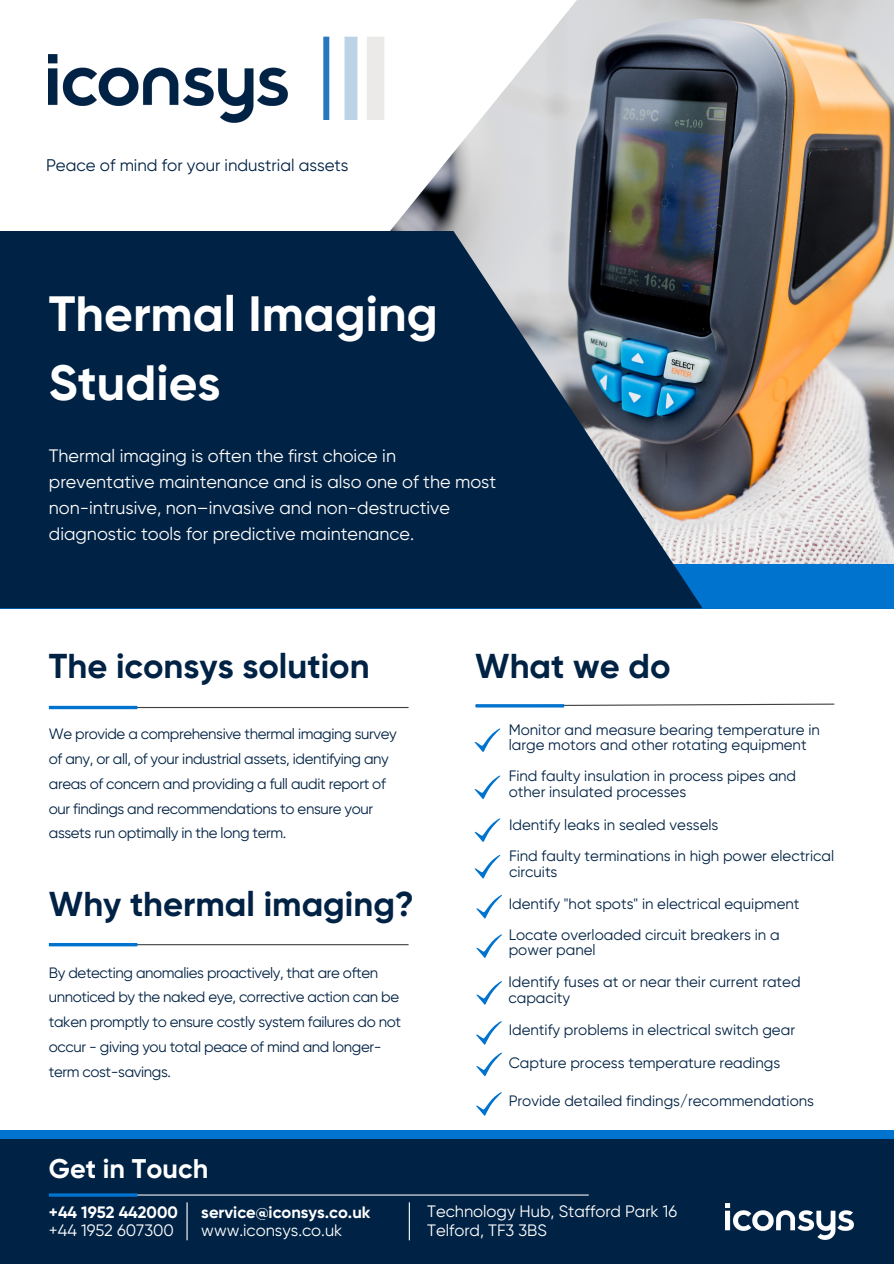
<style>
.page{position:relative;width:894px;height:1264px;background:#fff}
.page>*{position:absolute;margin:0;border:0;box-sizing:border-box;transform-origin:0 0}
.t1{font:700 49.5px/68.7px "Gilroy";color:#fff}
.t2{font:700 34.5px "Gilroy";color:#024}
.t3{font:700 27px "Gilroy";color:#fff}
.t4{font:18px/25.8px "Gilroy";color:#fff}
.t5{font:16.8px "Gilroy";color:#024}
.t6{font:16.5px "Gilroy";color:#fff}
.t7{font:700 16.5px "Gilroy";color:#fff}
.t8{font:15px/15.8px "Gilroy";color:#024}
.t9{font:15px/24.8px "Gilroy";letter-spacing:-.025em;color:#024}
</style>
<div class="page">
<img style="left:228px;top:0;width:665px;height:563px">
<svg style="left:228px;top:182px;width:36px;height:49px"></svg>
<div style="left:0;top:563px;width:893px;height:45px;background:#0073cf"></div>
<svg style="left:0;top:231px;width:701px;height:377px;background:#12314f"></svg>
<div style="left:0;top:1137px;width:893px;height:126px;background:#024"></div>
<div style="left:0;top:1130px;width:893px;height:8px;background:#0073cf"></div>
<hr style="left:51px;top:707px;width:357px;height:1px;background:#414042">
<hr style="left:51px;top:944px;width:357px;height:1px;background:#414042">
<svg style="left:49px;top:705px;width:88px;height:4px"></svg>
<hr style="left:49px;top:943px;width:88px;height:3px;background:#0073cf">
<hr style="left:51px;top:1194px;width:537px;height:1px;background:#f0efef">
<hr style="left:49px;top:1193px;width:88px;height:3px;background:#0073cf">
<hr style="left:186px;top:1202px;width:1px;height:38px;background:#fff">
<hr style="left:408px;top:1202px;width:2px;height:38px;background:#fff">
<img style="left:49px;top:55px;width:238px;height:67px">
<svg style="left:564px;top:703px;width:271px;height:4px"></svg>
<hr style="left:475px;top:704px;width:89px;height:3px;background:#0073cf">
<img style="left:725px;top:1203px;width:128px;height:36px">
<img style="left:320px;top:32px;width:66px;height:90px">
<svg style="left:474px;top:728px;width:26px;height:24px"></svg>
<svg style="left:474px;top:775px;width:26px;height:24px"></svg>
<svg style="left:474px;top:818px;width:26px;height:24px"></svg>
<svg style="left:474px;top:855px;width:26px;height:23px"></svg>
<svg style="left:476px;top:895px;width:26px;height:23px"></svg>
<svg style="left:476px;top:934px;width:26px;height:24px"></svg>
<svg style="left:476px;top:981px;width:26px;height:24px"></svg>
<svg style="left:476px;top:1021px;width:26px;height:24px"></svg>
<svg style="left:476px;top:1052px;width:26px;height:24px"></svg>
<svg style="left:476px;top:1092px;width:26px;height:24px"></svg>
<h2 class="t5" style="left:46px;top:156px;width:304px">Peace of mind for your industrial assets</h2>
<p class="t1" style="left:49px;top:280px;width:390px">Thermal Imaging<br>Studies</p>
<h2 class="t4" style="left:49px;top:443px;width:448px">Thermal imaging is often the first choice in preventative maintenance and is also one of the most non-intrusive, non–invasive and non-destructive diagnostic tools for predictive maintenance.</h2>
<p class="t2" style="left:49px;top:646px;width:322px">The iconsys solution</p>
<p class="t9" style="left:49px;top:721px;width:349px">We provide a comprehensive thermal imaging survey of any, or all, of your industrial assets, identifying any areas of concern and providing a full audit report of our findings and recommendations to ensure your assets run optimally in the long term.</p>
<p class="t2" style="left:49px;top:883px;width:366px">Why thermal imaging?</p>
<p class="t9" style="left:49px;top:960px;width:353px">By detecting anomalies proactively, that are often unnoticed by the naked eye, corrective action can be taken promptly to ensure costly system failures do not occur - giving you total peace of mind and longer&shy;term cost-savings.</p>
<p class="t3" style="left:49px;top:1152px;width:161px">Get in Touch</p>
<p class="t2" style="left:475px;top:646px;width:197px">What we do</p>
<p class="t8" style="left:508px;top:721px;width:312px">Monitor and measure bearing temperature in large motors and other rotating equipment</p>
<p class="t8" style="left:508px;top:768px;width:289px">Find faulty insulation in process pipes and other insulated processes</p>
<p class="t8" style="left:509px;top:817px;width:211px">Identify leaks in sealed vessels</p>
<p class="t8" style="left:509px;top:847px;width:326px">Find faulty terminations in high power electrical circuits</p>
<p class="t8" style="left:508px;top:896px;width:292px">Identify "hot spots" in electrical equipment</p>
<p class="t8" style="left:508px;top:926px;width:272px">Locate overloaded circuit breakers in a</p>
<p class="t8" style="left:508px;top:942px;width:88px">power panel</p>
<p class="t8" style="left:508px;top:973px;width:293px">Identify fuses at or near their current rated capacity</p>
<p class="t8" style="left:508px;top:1022px;width:288px">Identify problems in electrical switch gear</p>
<p class="t8" style="left:508px;top:1054px;width:273px">Capture process temperature readings</p>
<p class="t8" style="left:508px;top:1092px;width:307px">Provide detailed findings/recommendations</p>
<p class="t6" style="left:427px;top:1201px;width:251px">Technology Hub, Stafford Park 16</p>
<p class="t7" style="left:49px;top:1201px;width:130px">+44 1952 442000</p>
<p class="t7" style="left:201px;top:1201px;width:171px">service@iconsys.co.uk</p>
<h5 class="t6" style="left:49px;top:1220px;width:126px">+44 1952 607300</h5>
<p class="t6" style="left:201px;top:1220px;width:142px">www.iconsys.co.uk</p>
<p class="t6" style="left:427px;top:1220px;width:121px">Telford, TF3 3BS</p>
</div>
